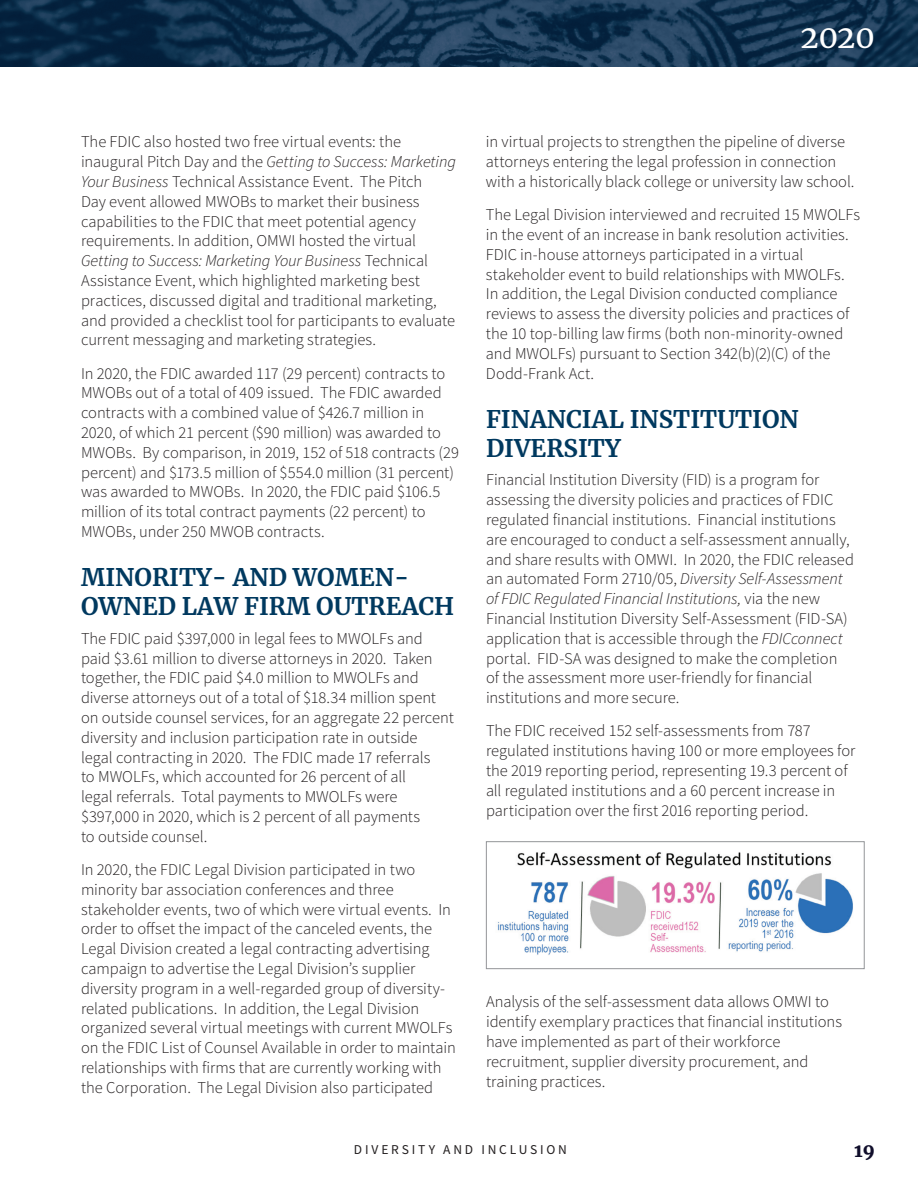
<style>
.page{position:relative;width:918px;height:1188px;background:#fff}
.page>*{position:absolute;margin:0;border:0;box-sizing:border-box;transform-origin:0 0}
.t1{font:31.05px "Merriweather";color:#fff}
.t2{font:700 24px/28.8px "Merriweather";color:#00395f}
.t3{font:900 18.3px "Merriweather";color:#100e2b}
.t4{font:300 16.5px/19.8px "Source Sans Pro";letter-spacing:-.005em;color:#231f20}
.t5{font:13.5px "Source Sans Pro";letter-spacing:.21em;color:#231f20}
.s1{font-style:italic}
</style>
<div class="page">
<img style="left:0;top:0;width:918px;height:67px">
<img style="left:497px;top:852px;width:356px;height:103px">
<div style="left:486px;top:841px;width:379px;height:128px;border:1px solid #939598"></div>
<h1 class="t1" style="left:800px;top:15px;width:77px">2020</h1>
<p class="t4" style="left:81px;top:132px;width:376px">The FDIC also hosted two free virtual events: the inaugural Pitch Day and the <span class="s1">Getting to Success: Marketing Your Business</span> Technical Assistance Event. The Pitch<br>Day event allowed MWOBs to market their business capabilities to the FDIC that meet potential agency requirements. In addition, OMWI hosted the virtual <span class="s1">Getting to Success: Marketing Your Business</span> Technical Assistance Event, which highlighted marketing best practices, discussed digital and traditional marketing, and provided a checklist tool for participants to evaluate current messaging and marketing strategies.</p>
<p class="t4" style="left:81px;top:363px;width:379px">In 2020, the FDIC awarded 117 (29 percent) contracts to MWOBs out of a total of 409 issued. The FDIC awarded contracts with a combined value of $426.7 million in 2020, of which 21 percent ($90 million) was awarded to MWOBs. By comparison, in 2019, 152 of 518 contracts (29 percent) and $173.5 million of $554.0 million (31 percent) was awarded to MWOBs. In 2020, the FDIC paid $106.5 million of its total contract payments (22 percent) to MWOBs, under 250 MWOB contracts.</p>
<h3 class="t2" style="left:81px;top:562px;width:375px">MINORITY- AND WOMEN-<br>OWNED LAW FIRM OUTREACH</h3>
<p class="t4" style="left:81px;top:628px;width:374px">The FDIC paid $397,000 in legal fees to MWOLFs and paid $3.61 million to diverse attorneys in 2020. Taken together, the FDIC paid $4.0 million to MWOLFs and diverse attorneys out of a total of $18.34 million spent on outside counsel services, for an aggregate 22 percent diversity and inclusion participation rate in outside<br>legal contracting in 2020. The FDIC made 17 referrals<br>to MWOLFs, which accounted for 26 percent of all<br>legal referrals. Total payments to MWOLFs were $397,000 in 2020, which is 2 percent of all payments<br>to outside counsel.</p>
<p class="t4" style="left:81px;top:860px;width:376px">In 2020, the FDIC Legal Division participated in two minority bar association conferences and three stakeholder events, two of which were virtual events. In order to ofset the impact of the canceled events, the Legal Division created a legal contracting advertising campaign to advertise the Legal Division’s supplier diversity program in a well-regarded group of diversity&shy;related publications. In addition, the Legal Division organized several virtual meetings with current MWOLFs on the FDIC List of Counsel Available in order to maintain relationships with firms that are currently working with the Corporation. The Legal Division also participated</p>
<p class="t4" style="left:486px;top:132px;width:370px">in virtual projects to strengthen the pipeline of diverse attorneys entering the legal profession in connection with a historically black college or university law school.</p>
<p class="t4" style="left:486px;top:205px;width:376px">The Legal Division interviewed and recruited 15 MWOLFs in the event of an increase in bank resolution activities.<br>FDIC in-house attorneys participated in a virtual stakeholder event to build relationships with MWOLFs.<br>In addition, the Legal Division conducted compliance reviews to assess the diversity policies and practices of the 10 top-billing law firms (both non-minority-owned and MWOLFs) pursuant to Section 342(b)(2)(C) of the Dodd-Frank Act.</p>
<h3 class="t2" style="left:486px;top:404px;width:314px">FINANCIAL INSTITUTION<br>DIVERSITY</h3>
<p class="t4" style="left:486px;top:470px;width:370px">Financial Institution Diversity (FID) is a program for assessing the diversity policies and practices of FDIC regulated financial institutions. Financial institutions are encouraged to conduct a self-assessment annually, and share results with OMWI. In 2020, the FDIC released an automated Form 2710/05, <span class="s1">Diversity Self-Assessment of FDIC Regulated Financial Institutions,</span> via the new Financial Institution Diversity Self-Assessment (FID-SA) application that is accessible through the <span class="s1">FDICconnect </span>portal. FID-SA was designed to make the completion of the assessment more user-friendly for financial institutions and more secure.</p>
<p class="t4" style="left:486px;top:721px;width:371px">The FDIC received 152 self-assessments from 787 regulated institutions having 100 or more employees for the 2019 reporting period, representing 19.3 percent of all regulated institutions and a 60 percent increase in participation over the first 2016 reporting period.</p>
<p class="t4" style="left:486px;top:992px;width:358px">Analysis of the self-assessment data allows OMWI to identify exemplary practices that financial institutions have implemented as part of their workforce recruitment, supplier diversity procurement, and training practices.</p>
<p class="t5" style="left:354px;top:1140px;width:215px">DIVERSITY AND INCLUSION</p>
<p class="t3" style="left:854px;top:1138px;width:22px">19</p>
</div>
